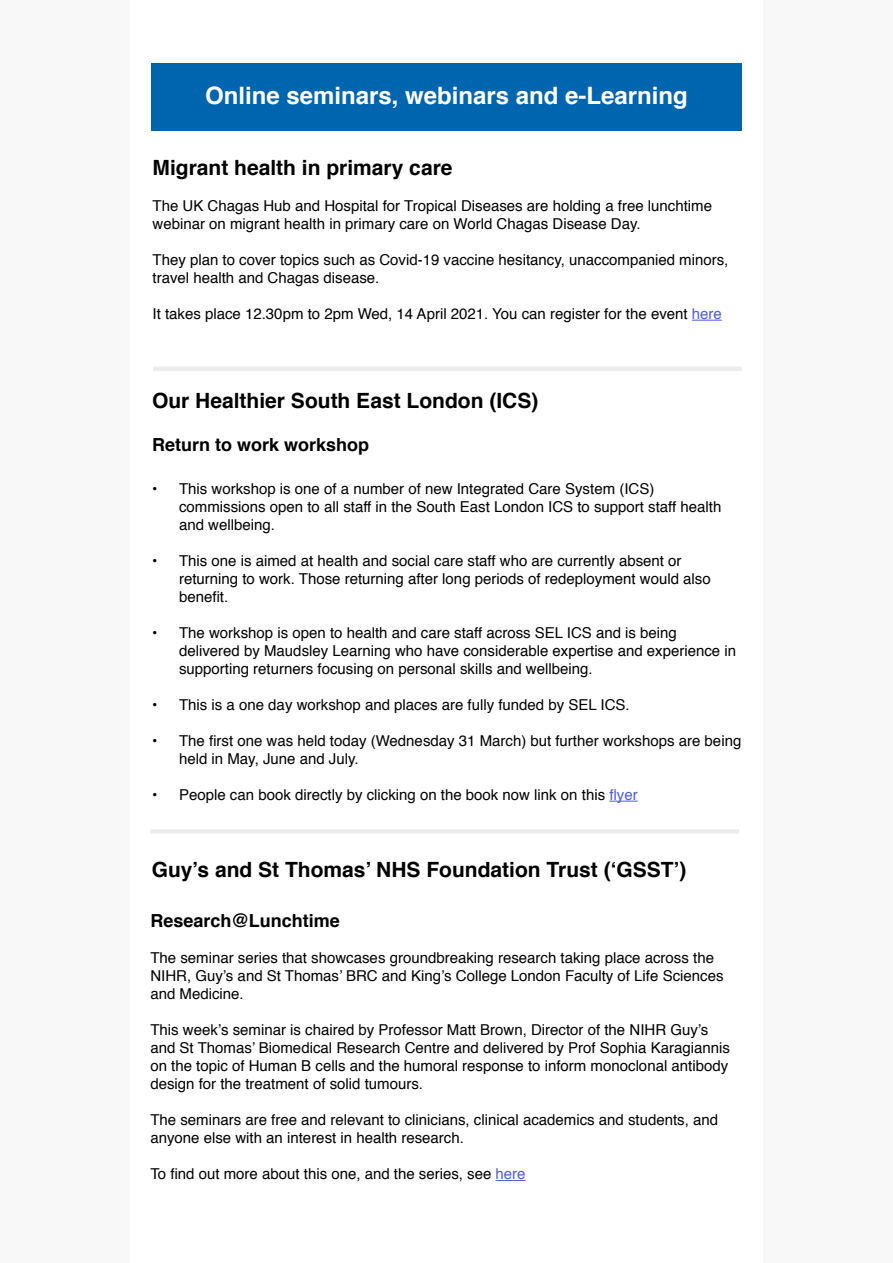
<style>
.page{position:relative;width:893px;height:1263px;background:#fff}
.page>*{position:absolute;margin:0;border:0;box-sizing:border-box;transform-origin:0 0}
.t1{font:700 24px "Helvetica";color:#fff}
.t2{font:700 21px "Helvetica";color:#000}
.t3{font:700 18px "Helvetica";color:#000}
.t4{font:15px/18px "Helvetica";color:#000}
.s1{color:#4f5cd6}
</style>
<div class="page">
<div style="left:0;top:0;width:129px;height:1263px;background:#f9f8f8"></div>
<div style="left:764px;top:0;width:129px;height:1263px;background:#f9f8f8"></div>
<div style="left:151px;top:63px;width:591px;height:67px;background:#0065af"></div>
<hr style="left:692px;top:320px;width:30px;height:1px;background:#4f5cd6">
<svg style="left:609px;top:801px;width:29px;height:1px"></svg>
<div style="left:153px;top:366px;width:589px;height:5px;background:#ededed"></div>
<hr style="left:496px;top:1180px;width:30px;height:1px;background:#4f5cd6">
<hr style="left:150px;top:829px;width:589px;height:4px;background:#ededed">
<h1 class="t1" style="left:205px;top:76px;width:484px">Online seminars, webinars and e-Learning</h1>
<h2 class="t2" style="left:153px;top:151px;width:301px">Migrant health in primary care</h2>
<p class="t4" style="left:153px;top:197px;width:561px">The UK Chagas Hub and Hospital for Tropical Diseases are holding a free lunchtime webinar on migrant health in primary care on World Chagas Disease Day.</p>
<p class="t4" style="left:153px;top:251px;width:577px">They plan to cover topics such as Covid-19 vaccine hesitancy, unaccompanied minors, travel health and Chagas disease.</p>
<p class="t4" style="left:153px;top:305px;width:571px">It takes place 12.30pm to 2pm Wed, 14 April 2021. You can register for the event <span class="s1">here</span></p>
<h2 class="t2" style="left:152px;top:383px;width:388px">Our Healthier South East London (ICS)</h2>
<p class="t3" style="left:152px;top:430px;width:219px">Return to work workshop</p>
<p class="t4" style="left:179px;top:480px;width:544px;text-indent:-27px">• This workshop is one of a number of new Integrated Care System (ICS) commissions open to all staff in the South East London ICS to support staff health and wellbeing.</p>
<p class="t4" style="left:179px;top:552px;width:533px;text-indent:-27px">• This one is aimed at health and social care staff who are currently absent or returning to work. Those returning after long periods of redeployment would also benefit.</p>
<p class="t4" style="left:179px;top:624px;width:558px;text-indent:-27px">• The workshop is open to health and care staff across SEL ICS and is being delivered by Maudsley Learning who have considerable expertise and experience in supporting returners focusing on personal skills and wellbeing.</p>
<p class="t4" style="left:152px;top:696px;width:479px">• This is a one day workshop and places are fully funded by SEL ICS.</p>
<p class="t4" style="left:179px;top:732px;width:564px;text-indent:-27px">• The first one was held today (Wednesday 31 March) but further workshops are being held in May, June and July.</p>
<p class="t4" style="left:152px;top:786px;width:487px">• People can book directly by clicking on the book now link on this <span class="s1">flyer</span></p>
<h2 class="t2" style="left:152px;top:853px;width:536px">Guy’s and St Thomas’ NHS Foundation Trust (‘GSST’)</h2>
<p class="t3" style="left:150px;top:906px;width:191px">Research@Lunchtime</p>
<p class="t4" style="left:150px;top:949px;width:575px">The seminar series that showcases groundbreaking research taking place across the<br>NIHR, Guy’s and St Thomas’ BRC and King’s College London Faculty of Life Sciences and Medicine.</p>
<p class="t4" style="left:150px;top:1021px;width:581px">This week’s seminar is chaired by Professor Matt Brown, Director of the NIHR Guy’s and St Thomas’ Biomedical Research Centre and delivered by Prof Sophia Karagiannis on the topic of Human B cells and the humoral response to inform monoclonal antibody design for the treatment of solid tumours.</p>
<p class="t4" style="left:150px;top:1111px;width:569px">The seminars are free and relevant to clinicians, clinical academics and students, and anyone else with an interest in health research.</p>
<p class="t4" style="left:150px;top:1165px;width:377px">To find out more about this one, and the series, see <span class="s1">here</span></p>
</div>
